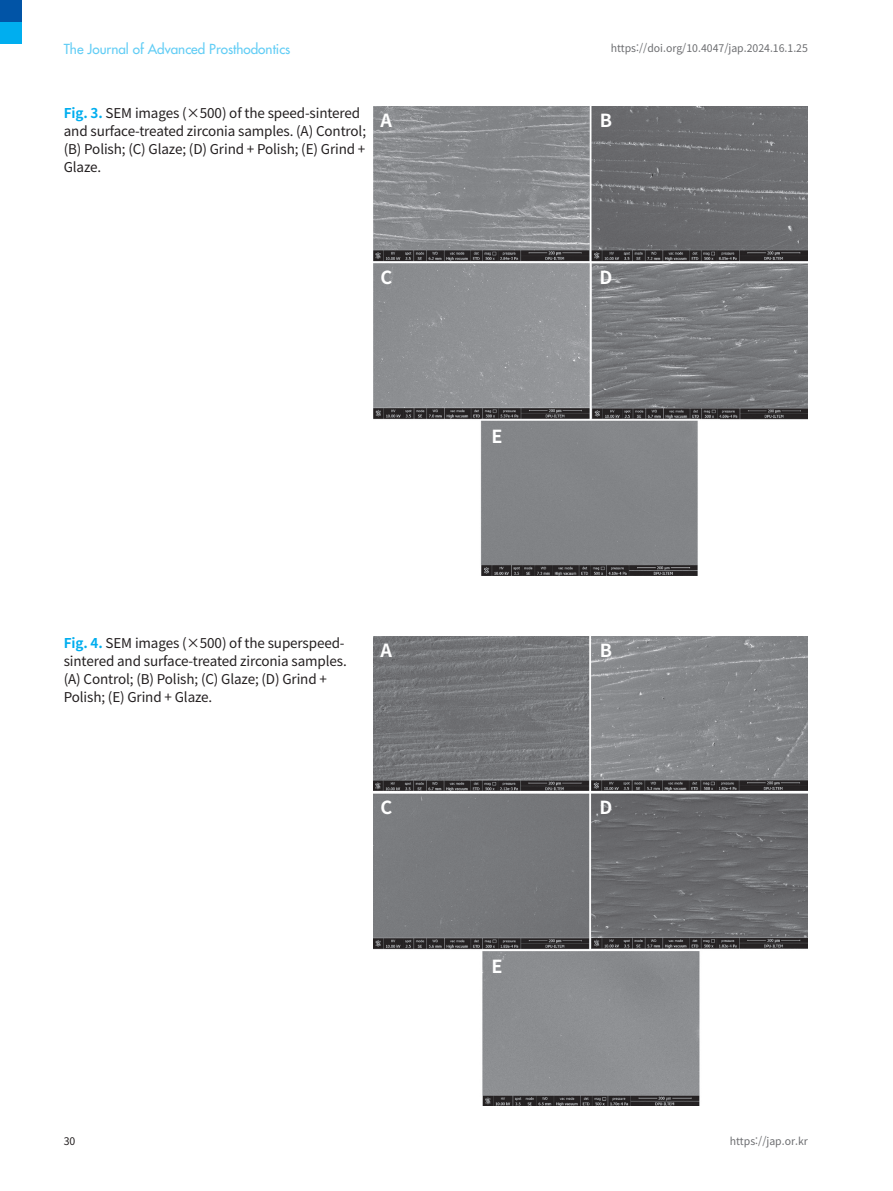
<style>
.page{position:relative;width:893px;height:1191px;background:#fff}
.page>*{position:absolute;margin:0;border:0;box-sizing:border-box;transform-origin:0 0}
.t1{font:700 18px "Noto Sans CJ Kkr";color:#fff}
.t2{font:13.5px/18px "Noto Sans CJ Kkr";letter-spacing:-.01em;color:#231f20}
.t3{font:500 13.5px "Futura Std";color:#62cdf5}
.t4{font:10.5px "Noto Sans CJ Kkr";color:#6c6d70}
.t5{font:10.5px "Noto Sans CJ Kkr";color:#231f20}
.s1{font-weight:700;color:#00aeef}
</style>
<div class="page">
<div style="left:0;top:22px;width:22px;height:22px;background:#00aeef"></div>
<div style="left:0;top:0;width:22px;height:22px;background:#0154a6"></div>
<img style="left:373px;top:106px;width:435px;height:470px">
<img style="left:373px;top:636px;width:435px;height:470px">
<p class="t3" style="left:64px;top:40px;width:228px">The Journal of Advanced Prosthodontics</p>
<p class="t4" style="left:611px;top:42px;width:199px">https://doi.org/10.4047/jap.2024.16.1.25</p>
<p class="t2" style="left:64px;top:105px;width:304px"><span class="s1">Fig. 3.</span> SEM images (×500) of the speed-sintered and surface-treated zirconia samples. (A) Control; (B) Polish; (C) Glaze; (D) Grind + Polish; (E) Grind + Glaze.</p>
<h1 class="t1" style="left:380px;top:110px;width:13px">A</h1>
<h1 class="t1" style="left:600px;top:110px;width:14px">B</h1>
<h1 class="t1" style="left:380px;top:267px;width:13px">C</h1>
<h1 class="t1" style="left:599px;top:267px;width:14px">D</h1>
<h1 class="t1" style="left:492px;top:426px;width:13px">E</h1>
<p class="t2" style="left:64px;top:634px;width:285px"><span class="s1">Fig. 4.</span> SEM images (×500) of the superspeed&shy;sintered and surface-treated zirconia samples. (A) Control; (B) Polish; (C) Glaze; (D) Grind + Polish; (E) Grind + Glaze.</p>
<h1 class="t1" style="left:380px;top:640px;width:13px">A</h1>
<h1 class="t1" style="left:600px;top:640px;width:14px">B</h1>
<h1 class="t1" style="left:380px;top:797px;width:13px">C</h1>
<h1 class="t1" style="left:599px;top:797px;width:14px">D</h1>
<h1 class="t1" style="left:492px;top:956px;width:13px">E</h1>
<p class="t5" style="left:64px;top:1135px;width:13px">30</p>
<p class="t4" style="left:730px;top:1135px;width:80px">https://jap.or.kr</p>
</div>
